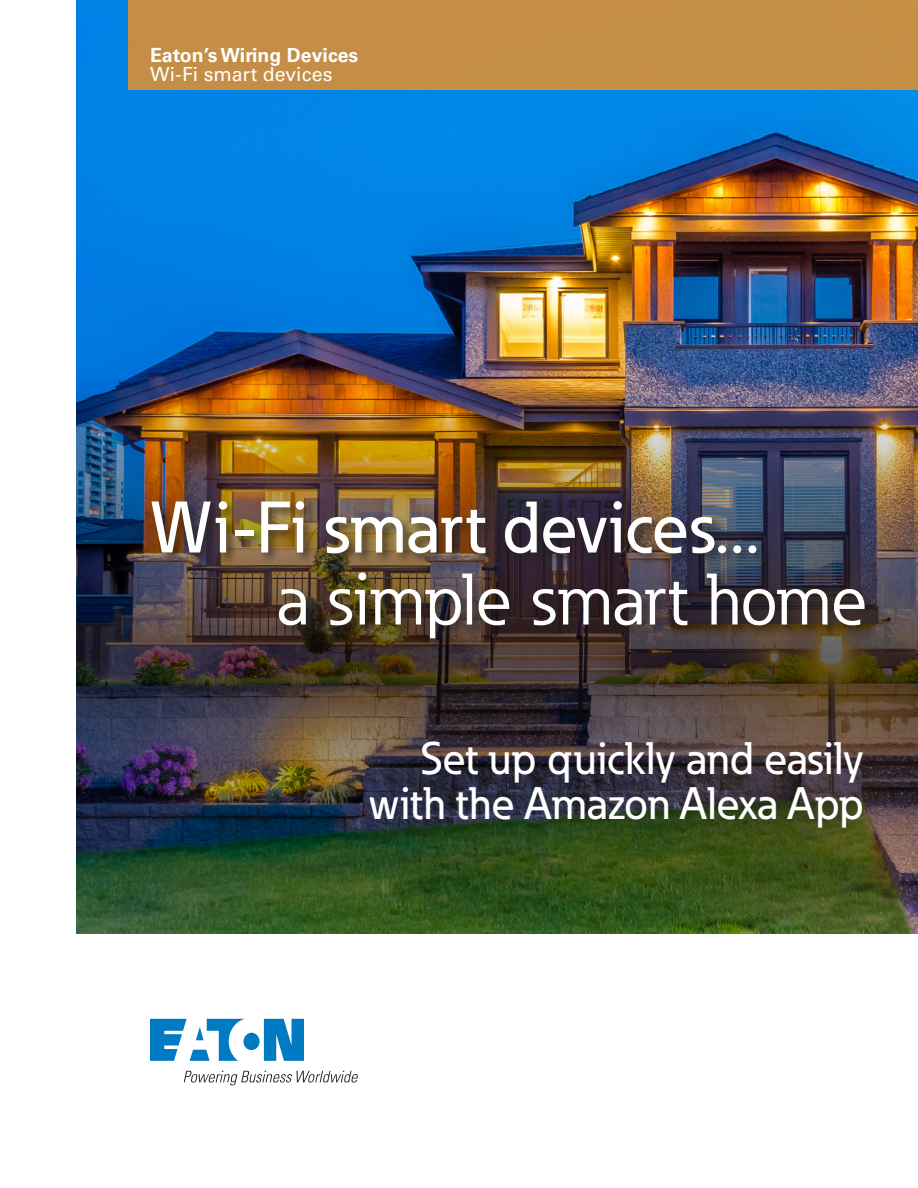
<style>
.page{position:relative;width:918px;height:1188px;background:#fff}
.page>*{position:absolute;margin:0;border:0;box-sizing:border-box;transform-origin:0 0}
._01_Headline___ADJ_S{font:72px/72px "Eaton";color:#fff}
._01_Headline___ADJ_S-2{font:500 45px/45px "Eaton";color:#fff;text-align:right}
._00_Product__Line_1{font:700 19.5px/19.5px "Univers LT Std";color:#fff}
.s1{font-weight:400}
.s2{font-weight:500}
</style>
<div class="page">
<img style="left:77px;top:0;width:841px;height:934px">
<img style="left:76px;top:375px;width:842px;height:557px">
<div style="left:149px;top:498px;width:728px;height:153px;background:#231f20;opacity:.75"></div>
<svg style="left:150px;top:1019px;width:154px;height:42px"></svg>
<svg style="left:184px;top:1071px;width:174px;height:15px"></svg>
<div style="left:129px;top:0;width:789px;height:90px;background:#c48f46"></div>
<p class="_00_Product__Line_1" style="left:150px;top:45px;width:210px">Eaton’s Wiring Devices<br><span class="s1">Wi-Fi smart devices</span></p>
<p class="_01_Headline___ADJ_S" style="left:276px;top:492px;width:593px;text-indent:-126px"><span class="s2">Wi-Fi smart devices</span>...<br>a simple smart home</p>
<p class="_01_Headline___ADJ_S-2" style="left:368px;top:736px;width:497px">Set up quickly and easily with the Amazon Alexa App</p>
</div>
